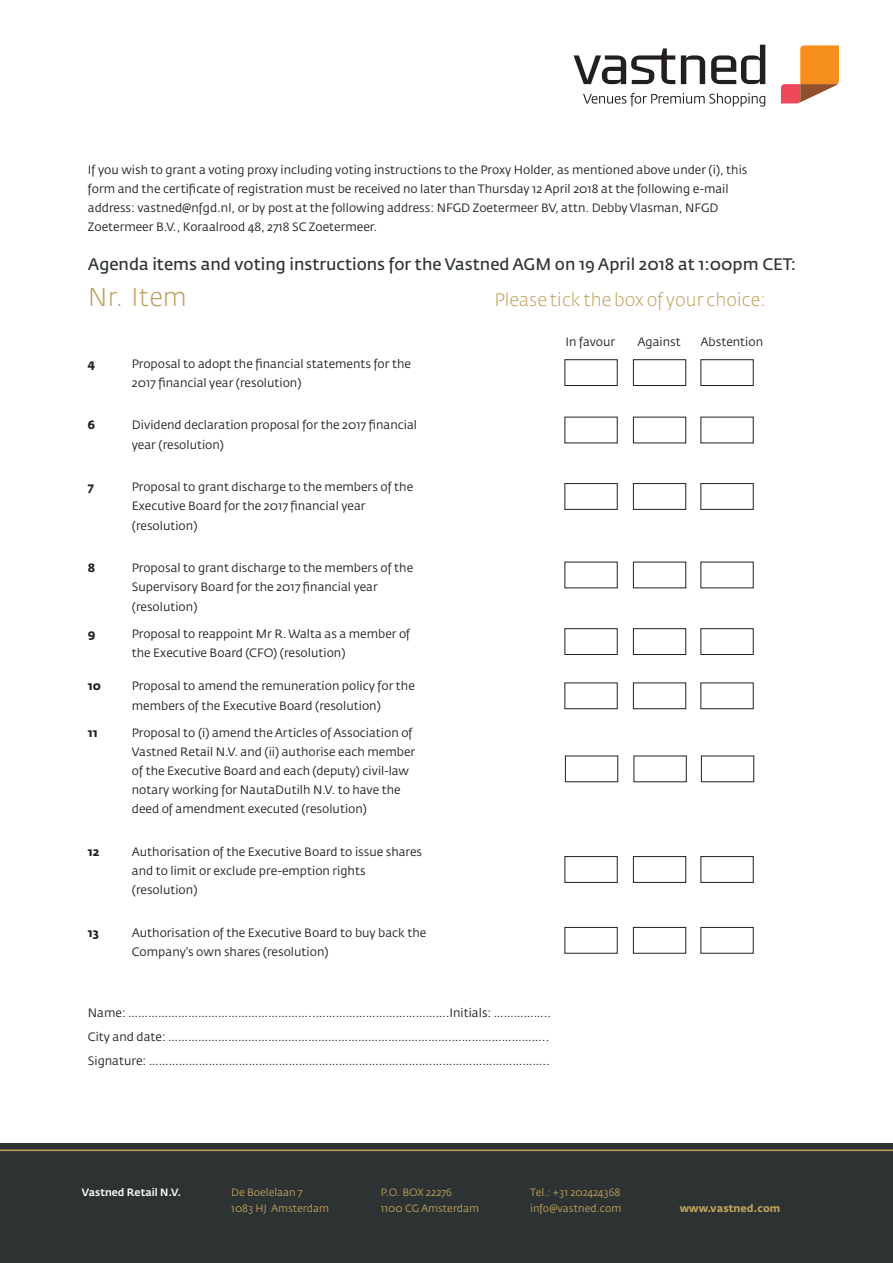
<style>
.page{position:relative;width:893px;height:1263px;background:#fff}
.page>*{position:absolute;margin:0;border:0;box-sizing:border-box;transform-origin:0 0}
.t1{font:300 25.5px "Fedra Sans Std";letter-spacing:.005em;color:#bfa05b}
.t2{font:300 18px "Fedra Sans Std";letter-spacing:.005em;color:#bfa05b}
.t3{font:16.5px "Fedra Sans Std";color:#2d3333}
.t4{font:12px/19.2px "Fedra Sans Std";color:#231f20}
.t5{font:700 12px "Fedra Sans Std";color:#231f20}
.t6{font:10.5px/16.5px "Fedra Sans Std";color:#bfa05b}
.t7{font:500 10.5px "Fedra Sans Std";color:#fff}
.t8{font:700 10.5px "Fedra Sans Std";color:#bfa05b}
</style>
<div class="page">
<div style="left:0;top:1144px;width:893px;height:119px;background:#2d3333"></div>
<hr style="left:0;top:1149px;width:893px;height:2px;background:#bfa05b">
<svg style="left:583px;top:93px;width:182px;height:14px"></svg>
<svg style="left:681px;top:55px;width:24px;height:29px"></svg>
<svg style="left:711px;top:45px;width:54px;height:39px"></svg>
<svg style="left:574px;top:48px;width:101px;height:36px"></svg>
<svg style="left:781px;top:45px;width:58px;height:58px"></svg>
<div style="left:564px;top:359px;width:54px;height:27px;border:1px solid #231f20"></div>
<div style="left:564px;top:483px;width:54px;height:27px;border:1px solid #231f20"></div>
<div style="left:564px;top:628px;width:54px;height:27px;border:1px solid #231f20"></div>
<div style="left:564px;top:682px;width:54px;height:27px;border:1px solid #231f20"></div>
<div style="left:564px;top:856px;width:54px;height:27px;border:1px solid #231f20"></div>
<div style="left:564px;top:927px;width:54px;height:27px;border:1px solid #231f20"></div>
<div style="left:633px;top:359px;width:53px;height:27px;border:1px solid #231f20"></div>
<div style="left:633px;top:417px;width:53px;height:26px;border:1px solid #231f20"></div>
<div style="left:633px;top:483px;width:53px;height:27px;border:1px solid #231f20"></div>
<div style="left:633px;top:562px;width:53px;height:26px;border:1px solid #231f20"></div>
<div style="left:633px;top:628px;width:53px;height:27px;border:1px solid #231f20"></div>
<div style="left:633px;top:682px;width:53px;height:27px;border:1px solid #231f20"></div>
<div style="left:633px;top:856px;width:53px;height:27px;border:1px solid #231f20"></div>
<div style="left:633px;top:927px;width:53px;height:27px;border:1px solid #231f20"></div>
<div style="left:700px;top:359px;width:54px;height:27px;border:1px solid #231f20"></div>
<div style="left:700px;top:483px;width:54px;height:27px;border:1px solid #231f20"></div>
<div style="left:700px;top:628px;width:54px;height:27px;border:1px solid #231f20"></div>
<div style="left:700px;top:682px;width:54px;height:27px;border:1px solid #231f20"></div>
<div style="left:701px;top:756px;width:53px;height:26px;border:1px solid #231f20"></div>
<div style="left:700px;top:856px;width:54px;height:27px;border:1px solid #231f20"></div>
<div style="left:700px;top:927px;width:54px;height:27px;border:1px solid #231f20"></div>
<p class="t4" style="left:88px;top:160px;width:661px">If you wish to grant a voting proxy including voting instructions to the Proxy Holder, as mentioned above under (i), this form and the certificate of registration must be received no later than Thursday 12 April 2018 at the following e-mail address: vastned@nfgd.nl, or by post at the following address: NFGD Zoetermeer BV, attn. Debby Vlasman, NFGD Zoetermeer B.V., Koraalrood 48, 2718 SC Zoetermeer.</p>
<h3 class="t3" style="left:88px;top:254px;width:710px">Agenda items and voting instructions for the Vastned AGM on 19 April 2018 at 1:00pm CET:</h3>
<h1 class="t1" style="left:88px;top:281px;width:101px">Nr. Item</h1>
<h2 class="t2" style="left:494px;top:288px;width:273px">Please tick the box of your choice:</h2>
<p class="t5" style="left:88px;top:356px;width:9px">4</p>
<p class="t4" style="left:132px;top:354px;width:281px">Proposal to adopt the financial statements for the<br>2017 financial year (resolution)</p>
<p class="t5" style="left:88px;top:418px;width:9px">6</p>
<p class="t4" style="left:132px;top:416px;width:287px">Dividend declaration proposal for the 2017 financial year (resolution)</p>
<p class="t5" style="left:88px;top:480px;width:8px">7</p>
<p class="t4" style="left:132px;top:477px;width:283px">Proposal to grant discharge to the members of the<br>Executive Board for the 2017 financial year (resolution)</p>
<p class="t5" style="left:88px;top:560px;width:9px">8</p>
<p class="t4" style="left:132px;top:558px;width:283px">Proposal to grant discharge to the members of the<br>Supervisory Board for the 2017 financial year (resolution)</p>
<p class="t5" style="left:88px;top:626px;width:9px">9</p>
<p class="t4" style="left:132px;top:624px;width:280px">Proposal to reappoint Mr R. Walta as a member of the Executive Board (CFO) (resolution)</p>
<p class="t5" style="left:88px;top:679px;width:15px">10</p>
<p class="t4" style="left:132px;top:676px;width:285px">Proposal to amend the remuneration policy for the members of the Executive Board (resolution)</p>
<p class="t5" style="left:88px;top:725px;width:11px">11</p>
<p class="t4" style="left:132px;top:723px;width:285px">Proposal to (i) amend the Articles of Association of Vastned Retail N.V. and (ii) authorise each member of the Executive Board and each (deputy) civil-law notary working for NautaDutilh N.V. to have the deed of amendment executed (resolution)</p>
<p class="t5" style="left:88px;top:844px;width:13px">12</p>
<p class="t4" style="left:132px;top:842px;width:292px">Authorisation of the Executive Board to issue shares and to limit or exclude pre-emption rights (resolution)</p>
<p class="t5" style="left:88px;top:925px;width:13px">13</p>
<p class="t4" style="left:132px;top:923px;width:296px">Authorisation of the Executive Board to buy back the<br>Company's own shares (resolution)</p>
<p class="t4" style="left:565px;top:332px;width:51px">In favour</p>
<p class="t4" style="left:637px;top:332px;width:45px">Against</p>
<p class="t4" style="left:701px;top:332px;width:64px">Abstention</p>
<p class="t4" style="left:88px;top:1001px;width:465px;line-height:24px">Name: ………………………………………………..………………………………….Initials: ……………..<br>City and date: ………………………………………………………………………….………………………..<br>Signature: ………………………………………………………………………….……………………………..</p>
<p class="t7" style="left:82px;top:1185px;width:101px">Vastned Retail N.V.</p>
<p class="t6" style="left:231px;top:1184px;width:99px">De Boelelaan 7<br>1083 HJ Amsterdam</p>
<p class="t6" style="left:381px;top:1184px;width:100px">P.O. BOX 22276<br>1100 CG Amsterdam</p>
<p class="t6" style="left:530px;top:1184px;width:93px">Tel.: +31 202424368 info@vastned.com</p>
<p class="t8" style="left:680px;top:1202px;width:102px">www.vastned.com</p>
</div>
